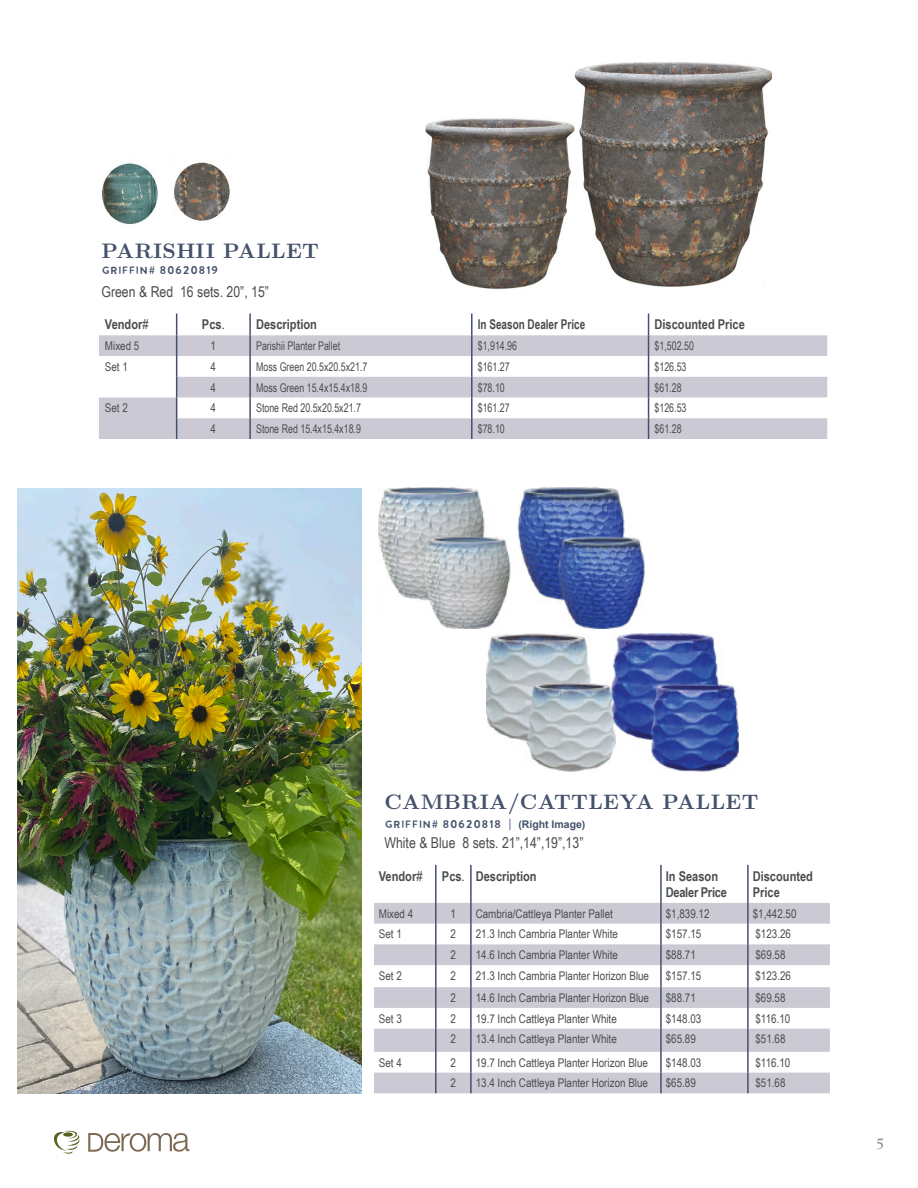
<style>
.page{position:relative;width:918px;height:1188px;background:#fff}
.page>*{position:absolute;margin:0;border:0;box-sizing:border-box;transform-origin:0 0}
.t1{font:700 21px "LM Roman 10";letter-spacing:.015em;color:#44516b}
.t2{font:15px "Arial Narrow";color:#4b4c4d}
.t3{font:15px "Wensley Demo";color:#919396}
.t4{font:700 13.5px/16.2px "Arial Narrow";color:#4b4c4d}
.t5{font:700 13.5px "Arial Narrow";color:#4b4c4d;scale:.9 1}
.t6{font:700 13.5px/16.2px "Arial Narrow";letter-spacing:-.02em;color:#4b4c4d}
.t7{font:12px "Arial Narrow";color:#4b4c4d}
.t8{font:12px "Arial Narrow";color:#4b4c4d;scale:.9 1}
.t9{font:10.5px "MILKANDCLAY Regular";color:#44516b}
.s1{font-weight:400}
.s2{font-weight:400;color:#231f20}
.s3{font-family:"Arial";font-weight:700}
</style>
<div class="page">
<svg style="left:88px;top:1133px;width:101px;height:19px"></svg>
<svg style="left:54px;top:1131px;width:26px;height:23px"></svg>
<img style="left:426px;top:62px;width:346px;height:228px">
<img style="left:102px;top:162px;width:128px;height:62px">
<svg style="left:99px;top:335px;width:728px;height:104px;fill:#cbcad4"></svg>
<hr style="left:249px;top:314px;width:2px;height:21px;background:#44516b">
<hr style="left:471px;top:314px;width:2px;height:21px;background:#44516b">
<hr style="left:249px;top:335px;width:2px;height:21px;background:#44516b">
<hr style="left:471px;top:335px;width:2px;height:21px;background:#44516b">
<hr style="left:249px;top:356px;width:2px;height:21px;background:#44516b">
<hr style="left:471px;top:356px;width:2px;height:21px;background:#44516b">
<hr style="left:249px;top:377px;width:2px;height:21px;background:#44516b">
<hr style="left:471px;top:377px;width:2px;height:21px;background:#44516b">
<hr style="left:249px;top:398px;width:2px;height:20px;background:#44516b">
<hr style="left:471px;top:398px;width:2px;height:20px;background:#44516b">
<svg style="left:176px;top:314px;width:1px;height:125px"></svg>
<hr style="left:249px;top:418px;width:2px;height:21px;background:#44516b">
<hr style="left:471px;top:418px;width:2px;height:21px;background:#44516b">
<svg style="left:648px;top:314px;width:1px;height:125px"></svg>
<div style="left:765px;top:163px;width:8px;height:123px;background:#fff"></div>
<svg style="left:374px;top:903px;width:456px;height:190px;fill:#cbcad4"></svg>
<hr style="left:435px;top:865px;width:2px;height:38px;background:#44516b">
<hr style="left:470px;top:865px;width:2px;height:38px;background:#44516b">
<hr style="left:660px;top:865px;width:2px;height:38px;background:#44516b">
<hr style="left:747px;top:865px;width:2px;height:38px;background:#44516b">
<hr style="left:435px;top:903px;width:2px;height:21px;background:#44516b">
<hr style="left:470px;top:903px;width:2px;height:21px;background:#44516b">
<hr style="left:660px;top:903px;width:2px;height:21px;background:#44516b">
<hr style="left:747px;top:903px;width:2px;height:21px;background:#44516b">
<hr style="left:435px;top:924px;width:2px;height:20px;background:#44516b">
<hr style="left:435px;top:944px;width:2px;height:21px;background:#44516b">
<hr style="left:435px;top:965px;width:2px;height:22px;background:#44516b">
<hr style="left:435px;top:987px;width:2px;height:21px;background:#44516b">
<hr style="left:435px;top:1008px;width:2px;height:21px;background:#44516b">
<hr style="left:435px;top:1029px;width:2px;height:23px;background:#44516b">
<hr style="left:435px;top:1052px;width:2px;height:21px;background:#44516b">
<hr style="left:435px;top:1073px;width:2px;height:20px;background:#44516b">
<hr style="left:470px;top:924px;width:2px;height:20px;background:#44516b">
<hr style="left:470px;top:944px;width:2px;height:21px;background:#44516b">
<hr style="left:470px;top:965px;width:2px;height:22px;background:#44516b">
<hr style="left:470px;top:987px;width:2px;height:21px;background:#44516b">
<hr style="left:470px;top:1008px;width:2px;height:21px;background:#44516b">
<hr style="left:470px;top:1029px;width:2px;height:23px;background:#44516b">
<hr style="left:470px;top:1052px;width:2px;height:21px;background:#44516b">
<hr style="left:470px;top:1073px;width:2px;height:20px;background:#44516b">
<hr style="left:660px;top:924px;width:2px;height:20px;background:#44516b">
<hr style="left:660px;top:944px;width:2px;height:21px;background:#44516b">
<hr style="left:660px;top:965px;width:2px;height:22px;background:#44516b">
<hr style="left:660px;top:987px;width:2px;height:21px;background:#44516b">
<hr style="left:660px;top:1008px;width:2px;height:21px;background:#44516b">
<hr style="left:660px;top:1029px;width:2px;height:23px;background:#44516b">
<hr style="left:660px;top:1052px;width:2px;height:21px;background:#44516b">
<hr style="left:660px;top:1073px;width:2px;height:20px;background:#44516b">
<hr style="left:747px;top:924px;width:2px;height:20px;background:#44516b">
<hr style="left:747px;top:944px;width:2px;height:21px;background:#44516b">
<hr style="left:747px;top:965px;width:2px;height:22px;background:#44516b">
<hr style="left:747px;top:987px;width:2px;height:21px;background:#44516b">
<hr style="left:747px;top:1008px;width:2px;height:21px;background:#44516b">
<hr style="left:747px;top:1029px;width:2px;height:23px;background:#44516b">
<hr style="left:747px;top:1052px;width:2px;height:21px;background:#44516b">
<hr style="left:747px;top:1073px;width:2px;height:20px;background:#44516b">
<img style="left:17px;top:488px;width:345px;height:606px">
<img style="left:486px;top:632px;width:252px;height:140px">
<img style="left:378px;top:488px;width:267px;height:140px">
<p class="t1" style="left:101px;top:234px;width:219px">PARISHII PALLET</p>
<p class="t9" style="left:101px;top:265px;width:119px">GRIFFIN# 80620819</p>
<p class="t2" style="left:101px;top:281px;width:169px">Green &amp; Red 16 sets. 20”, 15”</p>
<p class="t4" style="left:105px;top:316px;width:45px">Vendor<span class="s1">#</span></p>
<p class="t4" style="left:202px;top:316px;width:24px">Pcs<span class="s2">.</span></p>
<p class="t4" style="left:256px;top:316px;width:62px">Description</p>
<p class="t5" style="left:478px;top:314px;width:121px">In Season Dealer Price</p>
<p class="t4" style="left:655px;top:316px;width:92px">Discounted Price</p>
<p class="t7" style="left:105px;top:337px;width:36px">Mixed 5</p>
<p class="t7" style="left:211px;top:337px;width:7px">1</p>
<p class="t8" style="left:256px;top:337px;width:95px">Parishii Planter Pallet</p>
<p class="t8" style="left:478px;top:337px;width:45px">$1,914.96</p>
<p class="t8" style="left:655px;top:337px;width:45px">$1,502.50</p>
<p class="t7" style="left:105px;top:358px;width:24px">Set 1</p>
<p class="t7" style="left:211px;top:358px;width:7px">4</p>
<p class="t8" style="left:256px;top:358px;width:125px">Moss Green 20.5x20.5x21.7</p>
<p class="t8" style="left:478px;top:358px;width:37px">$161.27</p>
<p class="t8" style="left:655px;top:358px;width:37px">$126.53</p>
<p class="t7" style="left:211px;top:379px;width:7px">4</p>
<p class="t8" style="left:256px;top:379px;width:125px">Moss Green 15.4x15.4x18.9</p>
<p class="t8" style="left:478px;top:379px;width:32px">$78.10</p>
<p class="t8" style="left:655px;top:379px;width:32px">$61.28</p>
<p class="t7" style="left:105px;top:399px;width:24px">Set 2</p>
<p class="t7" style="left:211px;top:399px;width:7px">4</p>
<p class="t8" style="left:256px;top:399px;width:118px">Stone Red 20.5x20.5x21.7</p>
<p class="t8" style="left:478px;top:399px;width:37px">$161.27</p>
<p class="t8" style="left:655px;top:399px;width:37px">$126.53</p>
<p class="t7" style="left:211px;top:420px;width:7px">4</p>
<p class="t8" style="left:256px;top:420px;width:118px">Stone Red 15.4x15.4x18.9</p>
<p class="t8" style="left:478px;top:420px;width:32px">$78.10</p>
<p class="t8" style="left:655px;top:420px;width:32px">$61.28</p>
<p class="t1" style="left:384px;top:785px;width:375px">CAMBRIA/CATTLEYA PALLET</p>
<p class="t9" style="left:384px;top:819px;width:202px">GRIFFIN# 80620818 | <span class="s3">(Right Image)</span></p>
<p class="t2" style="left:384px;top:832px;width:200px">White &amp; Blue 8 sets. 21”,14”,19”,13”</p>
<p class="t4" style="left:379px;top:867px;width:45px">Vendor<span class="s1">#</span></p>
<p class="t4" style="left:442px;top:867px;width:24px">Pcs<span class="s2">.</span></p>
<p class="t4" style="left:476px;top:867px;width:62px">Description</p>
<p class="t6" style="left:666px;top:867px;width:63px">In Season<br>Dealer Price</p>
<p class="t4" style="left:753px;top:867px;width:62px">Discounted<br>Price</p>
<p class="t7" style="left:379px;top:905px;width:36px">Mixed 4</p>
<p class="t7" style="left:451px;top:905px;width:7px">1</p>
<p class="t7" style="left:476px;top:905px;width:139px">Cambria/Cattleya Planter Pallet</p>
<p class="t7" style="left:666px;top:905px;width:45px">$1,839.12</p>
<p class="t7" style="left:753px;top:905px;width:45px">$1,442.50</p>
<p class="t7" style="left:379px;top:925px;width:24px">Set 1</p>
<p class="t7" style="left:451px;top:925px;width:7px">2</p>
<p class="t7" style="left:476px;top:925px;width:144px">21.3 Inch Cambria Planter White</p>
<p class="t7" style="left:666px;top:925px;width:37px">$157.15</p>
<p class="t7" style="left:755px;top:925px;width:37px">$123.26</p>
<p class="t7" style="left:451px;top:946px;width:7px">2</p>
<p class="t7" style="left:476px;top:946px;width:144px">14.6 Inch Cambria Planter White</p>
<p class="t7" style="left:666px;top:946px;width:32px">$88.71</p>
<p class="t7" style="left:755px;top:946px;width:32px">$69.58</p>
<p class="t7" style="left:379px;top:967px;width:24px">Set 2</p>
<p class="t7" style="left:451px;top:967px;width:7px">2</p>
<p class="t7" style="left:476px;top:967px;width:175px">21.3 Inch Cambria Planter Horizon Blue</p>
<p class="t7" style="left:666px;top:967px;width:37px">$157.15</p>
<p class="t7" style="left:755px;top:967px;width:37px">$123.26</p>
<p class="t7" style="left:451px;top:989px;width:7px">2</p>
<p class="t7" style="left:476px;top:989px;width:175px">14.6 Inch Cambria Planter Horizon Blue</p>
<p class="t7" style="left:666px;top:989px;width:32px">$88.71</p>
<p class="t7" style="left:755px;top:989px;width:32px">$69.58</p>
<p class="t7" style="left:379px;top:1010px;width:24px">Set 3</p>
<p class="t7" style="left:451px;top:1010px;width:7px">2</p>
<p class="t7" style="left:476px;top:1010px;width:143px">19.7 Inch Cattleya Planter White</p>
<p class="t7" style="left:666px;top:1010px;width:37px">$148.03</p>
<p class="t7" style="left:755px;top:1010px;width:36px">$116.10</p>
<p class="t7" style="left:451px;top:1030px;width:7px">2</p>
<p class="t7" style="left:476px;top:1030px;width:143px">13.4 Inch Cattleya Planter White</p>
<p class="t7" style="left:666px;top:1030px;width:32px">$65.89</p>
<p class="t7" style="left:755px;top:1030px;width:32px">$51.68</p>
<p class="t7" style="left:379px;top:1054px;width:24px">Set 4</p>
<p class="t7" style="left:451px;top:1054px;width:7px">2</p>
<p class="t7" style="left:476px;top:1054px;width:174px">19.7 Inch Cattleya Planter Horizon Blue</p>
<p class="t7" style="left:666px;top:1054px;width:37px">$148.03</p>
<p class="t7" style="left:755px;top:1054px;width:36px">$116.10</p>
<p class="t7" style="left:451px;top:1074px;width:7px">2</p>
<p class="t7" style="left:476px;top:1074px;width:174px">13.4 Inch Cattleya Planter Horizon Blue</p>
<p class="t7" style="left:666px;top:1074px;width:32px">$65.89</p>
<p class="t7" style="left:755px;top:1074px;width:32px">$51.68</p>
<p class="t3" style="left:876px;top:1135px;width:10px">5</p>
</div>
